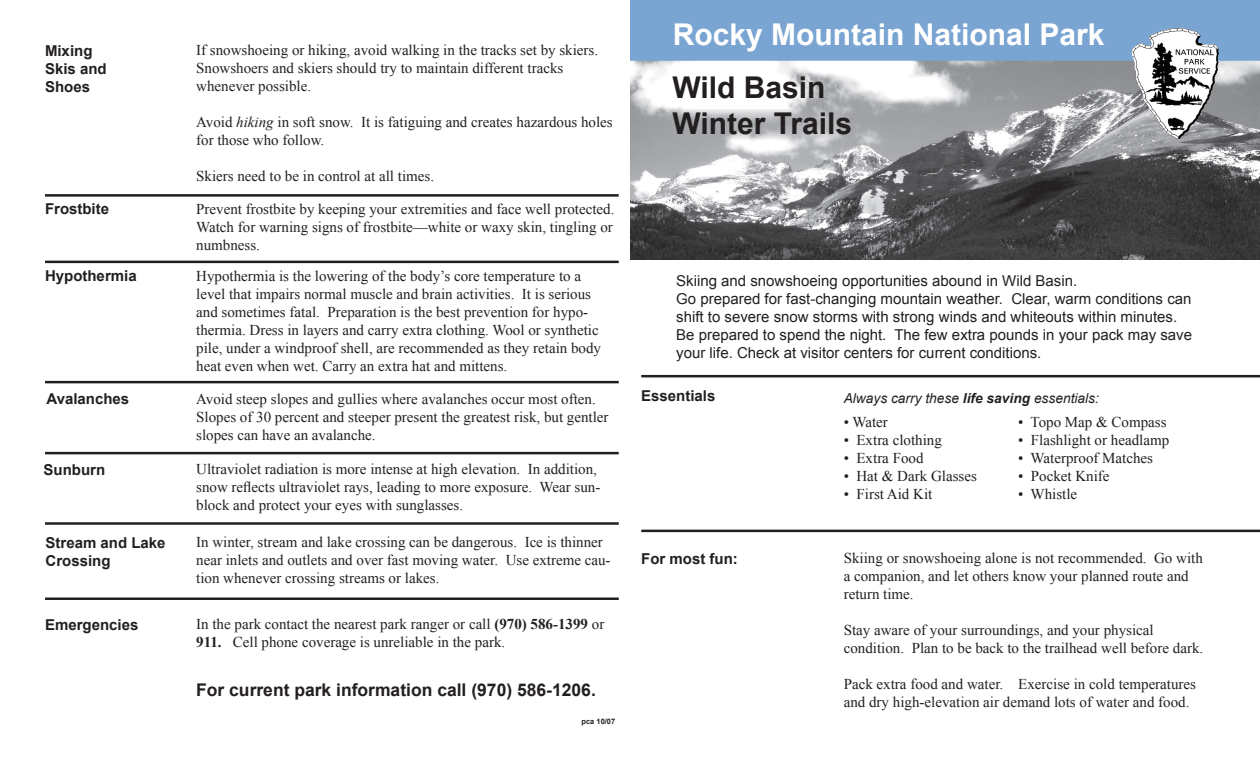
<style>
.page{position:relative;width:1260px;height:765px;background:#fff}
.page>*{position:absolute;margin:0;border:0;box-sizing:border-box;transform-origin:0 0}
.t1{font:700 30px "Arial";color:#fff}
.t2{font:700 30px/36px "Arial";color:#231f20}
.t3{font:700 17.5px "Arial";color:#231f20}
.t4{font:15px/18px "Times New Roman";color:#231f20}
.t5{font:15px/18px "Arial";color:#231f20}
.t6{font:700 15px/18px "Arial";color:#231f20}
.t7{font:italic 13.75px "Arial";color:#231f20}
.t8{font:700 7.5px "Arial";color:#231f20}
.s1{font-style:italic}
.s2{font-weight:700}
</style>
<div class="page">
<img style="left:630px;top:61px;width:629px;height:199px">
<div style="left:631px;top:1px;width:628px;height:59px;background:#7aa4d2"></div>
<div style="left:630px;top:0;width:630px;height:61px;border:1px solid #7aa4d2"></div>
<hr style="left:641px;top:375px;width:619px;height:2px;background:#231f20">
<hr style="left:45px;top:522px;width:574px;height:3px;background:#231f20">
<img style="left:1190px;top:32px;width:29px;height:96px">
<hr style="left:641px;top:530px;width:619px;height:2px;background:#231f20">
<hr style="left:45px;top:381px;width:574px;height:2px;background:#231f20">
<hr style="left:45px;top:452px;width:574px;height:2px;background:#231f20">
<hr style="left:45px;top:261px;width:574px;height:2px;background:#231f20">
<hr style="left:45px;top:598px;width:574px;height:2px;background:#231f20">
<hr style="left:45px;top:194px;width:574px;height:3px;background:#231f20">
<svg style="left:671px;top:109px;width:179px;height:31px;background:#b9babd"></svg>
<p class="t6" style="left:45px;top:42px;width:63px">Mixing<br>Skis and<br>Shoes</p>
<p class="t6" style="left:45px;top:201px;width:66px">Frostbite</p>
<p class="t6" style="left:45px;top:267px;width:93px">Hypothermia</p>
<p class="t4" style="left:196px;top:41px;width:404px">If snowshoeing or hiking, avoid walking in the tracks set by skiers.<br>Snowshoers and skiers should try to maintain different tracks whenever possible.</p>
<p class="t4" style="left:196px;top:113px;width:418px">Avoid <span class="s1">hiking</span> in soft snow. It is fatiguing and creates hazardous holes for those who follow.</p>
<p class="t4" style="left:196px;top:167px;width:239px">Skiers need to be in control at all times.</p>
<p class="t4" style="left:196px;top:200px;width:420px;text-align:justify">Prevent frostbite by keeping your extremities and face well protected.<br>Watch for warning signs of frostbite—white or waxy skin, tingling or numbness.</p>
<p class="t4" style="left:196px;top:266px;width:406px">Hypothermia is the lowering of the body’s core temperature to a level that impairs normal muscle and brain activities. It is serious and sometimes fatal. Preparation is the best prevention for hypo&shy;thermia. Dress in layers and carry extra clothing. Wool or synthetic pile, under a windproof shell, are recommended as they retain body heat even when wet. Carry an extra hat and mittens.</p>
<p class="t6" style="left:46px;top:390px;width:84px">Avalanches</p>
<p class="t4" style="left:196px;top:389px;width:414px">Avoid steep slopes and gullies where avalanches occur most often.<br>Slopes of 30 percent and steeper present the greatest risk, but gentler slopes can have an avalanche.</p>
<p class="t6" style="left:44px;top:461px;width:63px">Sunburn</p>
<p class="t4" style="left:196px;top:460px;width:406px">Ultraviolet radiation is more intense at high elevation. In addition, snow reflects ultraviolet rays, leading to more exposure. Wear sun&shy;block and protect your eyes with sunglasses.</p>
<p class="t6" style="left:46px;top:534px;width:122px">Stream and Lake<br>Crossing</p>
<p class="t4" style="left:196px;top:533px;width:416px">In winter, stream and lake crossing can be dangerous. Ice is thinner near inlets and outlets and over fast moving water. Use extreme cau&shy;tion whenever crossing streams or lakes.</p>
<p class="t6" style="left:45px;top:616px;width:95px">Emergencies</p>
<p class="t4" style="left:196px;top:615px;width:410px">In the park contact the nearest park ranger or call <span class="s2">(970) 586-1399</span> or<br><span class="s2">911.</span> Cell phone coverage is unreliable in the park.</p>
<p class="t3" style="left:196px;top:679px;width:401px">For current park information call (970) 586-1206.</p>
<p class="t8" style="left:582px;top:716px;width:35px">pca 10/07</p>
<h1 class="t1" style="left:673px;top:15px;width:433px">Rocky Mountain National Park</h1>
<h1 class="t2" style="left:672px;top:71px;width:181px">Wild Basin<br>Winter Trails</h1>
<p class="t5" style="left:676px;top:272px;width:517px">Skiing and snowshoeing opportunities abound in Wild Basin.<br>Go prepared for fast-changing mountain weather. Clear, warm conditions can shift to severe snow storms with strong winds and whiteouts within minutes.<br>Be prepared to spend the night. The few extra pounds in your pack may save your life. Check at visitor centers for current conditions.</p>
<p class="t6" style="left:641px;top:388px;width:76px">Essentials</p>
<p class="t7" style="left:844px;top:389px;width:257px">Always carry these <span class="s2">life saving</span> essentials:</p>
<p class="t6" style="left:641px;top:550px;width:98px">For most fun:</p>
<p class="t4" style="left:844px;top:412px;width:46px">• Water</p>
<p class="t4" style="left:844px;top:430px;width:100px">• Extra clothing</p>
<p class="t4" style="left:844px;top:448px;width:81px">• Extra Food</p>
<p class="t4" style="left:844px;top:466px;width:135px">• Hat &amp; Dark Glasses</p>
<p class="t4" style="left:844px;top:484px;width:90px">• First Aid Kit</p>
<p class="t4" style="left:1018px;top:412px;width:150px">• Topo Map &amp; Compass</p>
<p class="t4" style="left:1018px;top:430px;width:153px">• Flashlight or headlamp</p>
<p class="t4" style="left:1018px;top:448px;width:136px">• Waterproof Matches</p>
<p class="t4" style="left:1018px;top:466px;width:93px">• Pocket Knife</p>
<p class="t4" style="left:1018px;top:484px;width:61px">• Whistle</p>
<p class="t4" style="left:844px;top:549px;width:361px">Skiing or snowshoeing alone is not recommended. Go with a companion, and let others know your planned route and return time.</p>
<p class="t4" style="left:844px;top:621px;width:361px">Stay aware of your surroundings, and your physical condition. Plan to be back to the trailhead well before dark.</p>
<p class="t4" style="left:844px;top:675px;width:354px">Pack extra food and water. Exercise in cold temperatures and dry high-elevation air demand lots of water and food.</p>
</div>
